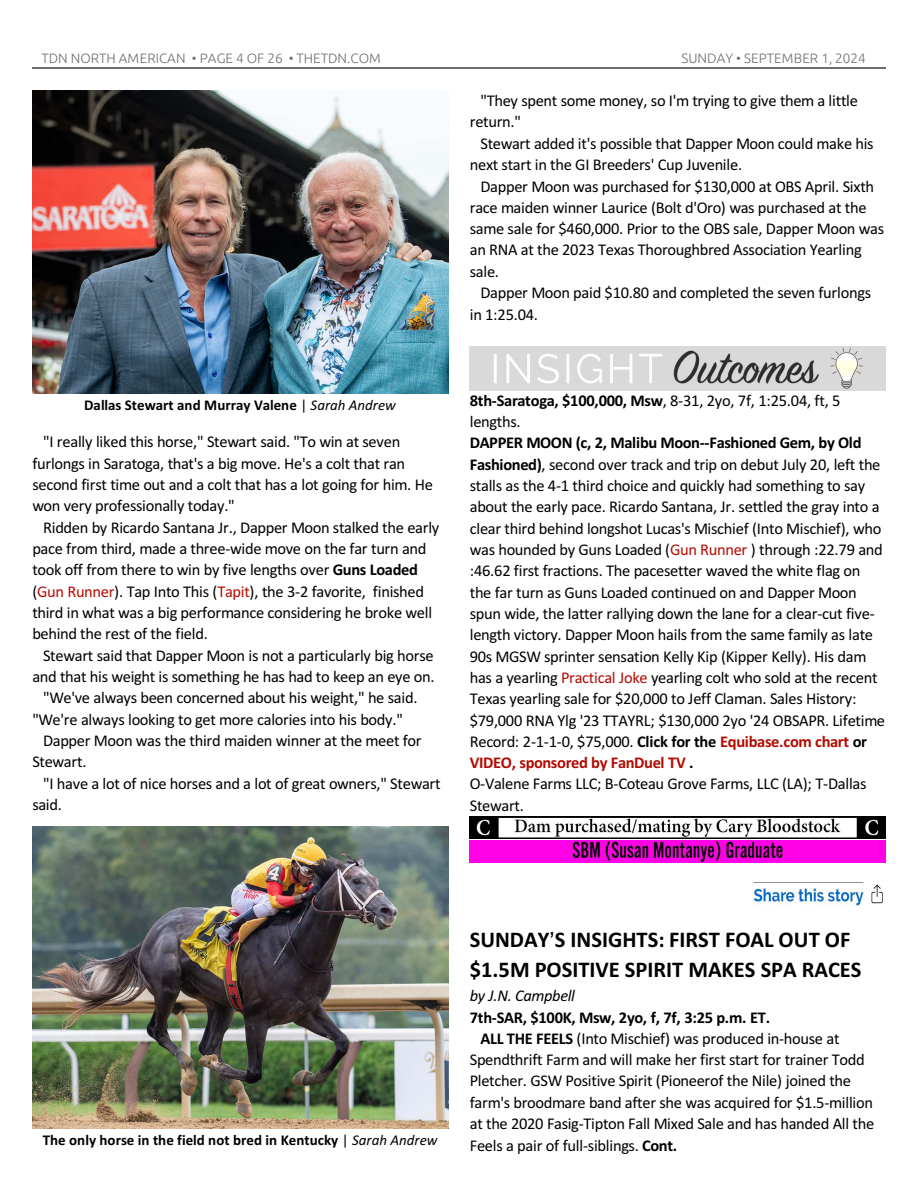
<style>
.page{position:relative;width:918px;height:1188px;background:#fff}
.page>*{position:absolute;margin:0;border:0;box-sizing:border-box;transform-origin:0 0}
.t1{font:700 22.5px/30.3px "Calibri";color:#000}
.t2{font:16.5px/21.3px "Calibri";letter-spacing:-.02em;color:#000}
.t3{font:700 16.5px "Calibri";letter-spacing:-.015em;color:#000}
.t4{font:italic 16.5px "Calibri";letter-spacing:-.02em;color:#000}
.t5{font:700 15px "Calibri";color:#000}
.t6{font:300 13.5px "Ubuntu";color:#6e6e6e}
.s1{font-weight:400}
.s2{font-weight:400;font-style:italic}
.s3{font-weight:700}
.s4{color:#b30b00}
.s5{font-weight:700;color:#b30a00}
</style>
<div class="page">
<hr style="left:32px;top:67px;width:853px;height:2px;background:#6e6e6e">
<img style="left:32px;top:91px;width:416px;height:302px">
<img style="left:32px;top:826px;width:416px;height:303px">
<img style="left:470px;top:347px;width:416px;height:43px">
<img style="left:752px;top:884px;width:131px;height:22px">
<img style="left:470px;top:841px;width:416px;height:21px">
<img style="left:470px;top:817px;width:416px;height:22px">
<p class="t6" style="left:41px;top:53px;width:341px">TDN NORTH AMERICAN • PAGE 4 OF 26 • THETDN.COM</p>
<p class="t6" style="left:681px;top:53px;width:186px">SUNDAY • SEPTEMBER 1, 2024</p>
<p class="t5" style="left:84px;top:398px;width:313px">Dallas Stewart and Murray Valene <span class="s1">|</span> <span class="s2">Sarah Andrew</span></p>
<p class="t2" style="left:32px;top:433px;width:402px;text-indent:11px">"I really liked this horse," Stewart said. "To win at seven furlongs in Saratoga, that's a big move. He's a colt that ran second first time out and a colt that has a lot going for him. He won very professionally today."</p>
<p class="t2" style="left:32px;top:518px;width:409px;text-indent:11px">Ridden by Ricardo Santana Jr., Dapper Moon stalked the early pace from third, made a three-wide move on the far turn and took off from there to win by five lengths over <span class="s3">Guns Loaded </span>(<span class="s4">Gun Runner</span>). Tap Into This (<span class="s4">Tapit</span>), the 3-2 favorite, finished third in what was a big performance considering he broke well behind the rest of the field.</p>
<p class="t2" style="left:43px;top:646px;width:392px">Stewart said that Dapper Moon is not a particularly big horse</p>
<p class="t2" style="left:32px;top:667px;width:404px">and that his weight is something he has had to keep an eye on.</p>
<p class="t2" style="left:43px;top:689px;width:376px">"We've always been concerned about his weight," he said.</p>
<p class="t2" style="left:32px;top:710px;width:372px">"We're always looking to get more calories into his body."</p>
<p class="t2" style="left:43px;top:731px;width:380px">Dapper Moon was the third maiden winner at the meet for</p>
<p class="t2" style="left:32px;top:753px;width:56px">Stewart.</p>
<p class="t2" style="left:43px;top:774px;width:399px">"I have a lot of nice horses and a lot of great owners," Stewart</p>
<p class="t2" style="left:32px;top:795px;width:31px">said.</p>
<p class="t2" style="left:470px;top:91px;width:390px;text-indent:11px">"They spent some money, so I'm trying to give them a little return."</p>
<p class="t2" style="left:470px;top:134px;width:405px;text-indent:11px">Stewart added it's possible that Dapper Moon could make his next start in the GI Breeders' Cup Juvenile.</p>
<p class="t2" style="left:470px;top:177px;width:416px;text-indent:11px">Dapper Moon was purchased for $130,000 at OBS April. Sixth race maiden winner Laurice (Bolt d'Oro) was purchased at the same sale for $460,000. Prior to the OBS sale, Dapper Moon was an RNA at the 2023 Texas Thoroughbred Association Yearling sale.</p>
<p class="t2" style="left:470px;top:283px;width:403px;text-indent:11px">Dapper Moon paid $10.80 and completed the seven furlongs in 1:25.04.</p>
<p class="t2" style="left:470px;top:391px;width:372px"><span class="s3">8th-Saratoga, $100,000, Msw</span>, 8-31, 2yo, 7f, 1:25.04, ft, 5 lengths.</p>
<p class="t2" style="left:470px;top:433px;width:417px"><span class="s3">DAPPER MOON (c, 2, Malibu Moon--Fashioned Gem, by Old Fashioned)</span>, second over track and trip on debut July 20, left the stalls as the 4-1 third choice and quickly had something to say about the early pace. Ricardo Santana, Jr. settled the gray into a clear third behind longshot Lucas's Mischief (Into Mischief), who was hounded by Guns Loaded (<span class="s4">Gun Runner</span> ) through :22.79 and :46.62 first fractions. The pacesetter waved the white flag on the far turn as Guns Loaded continued on and Dapper Moon spun wide, the latter rallying down the lane for a clear-cut five&shy;length victory. Dapper Moon hails from the same family as late 90s MGSW sprinter sensation Kelly Kip (Kipper Kelly). His dam has a yearling <span class="s4">Practical Joke</span> yearling colt who sold at the recent Texas yearling sale for $20,000 to Jeff Claman. Sales History: $79,000 RNA Ylg '23 TTAYRL; $130,000 2yo '24 OBSAPR. Lifetime Record: 2-1-1-0, $75,000. <span class="s3">Click for the</span> <span class="s5">Equibase.com chart</span> <span class="s3">or </span><span class="s5">VIDEO, sponsored by FanDuel TV</span> <span class="s3">.<br></span>O-Valene Farms LLC; B-Coteau Grove Farms, LLC (LA); T-Dallas Stewart.</p>
<p class="t5" style="left:43px;top:1134px;width:396px">The only horse in the field not bred in Kentucky <span class="s1">|</span> <span class="s2">Sarah Andrew</span></p>
<h1 class="t1" style="left:470px;top:926px;width:393px">SUNDAY S INSIGHTS: FIRST FOAL OUT OF $1.5M POSITIVE SPIRIT MAKES SPA RACES</h1>
<p class="t4" style="left:470px;top:989px;width:107px">by J.N. Campbell</p>
<p class="t3" style="left:470px;top:1010px;width:302px">7th-SAR, $100K, Msw, 2yo, f, 7f, 3:25 p.m. ET.</p>
<p class="t2" style="left:481px;top:1029px;width:361px"><span class="s3">ALL THE FEELS</span> (Into Mischief) was produced in-house at</p>
<p class="t2" style="left:470px;top:1050px;width:397px">Spendthrift Farm and will make her first start for trainer Todd</p>
<p class="t2" style="left:470px;top:1072px;width:383px">Pletcher. GSW Positive Spirit (Pioneerof the Nile) joined the</p>
<p class="t2" style="left:470px;top:1093px;width:405px">farm's broodmare band after she was acquired for $1.5-million</p>
<p class="t2" style="left:470px;top:1114px;width:406px">at the 2020 Fasig-Tipton Fall Mixed Sale and has handed All the</p>
<p class="t2" style="left:470px;top:1136px;width:209px">Feels a pair of full-siblings. <span class="s3">Cont.</span></p>
</div>
